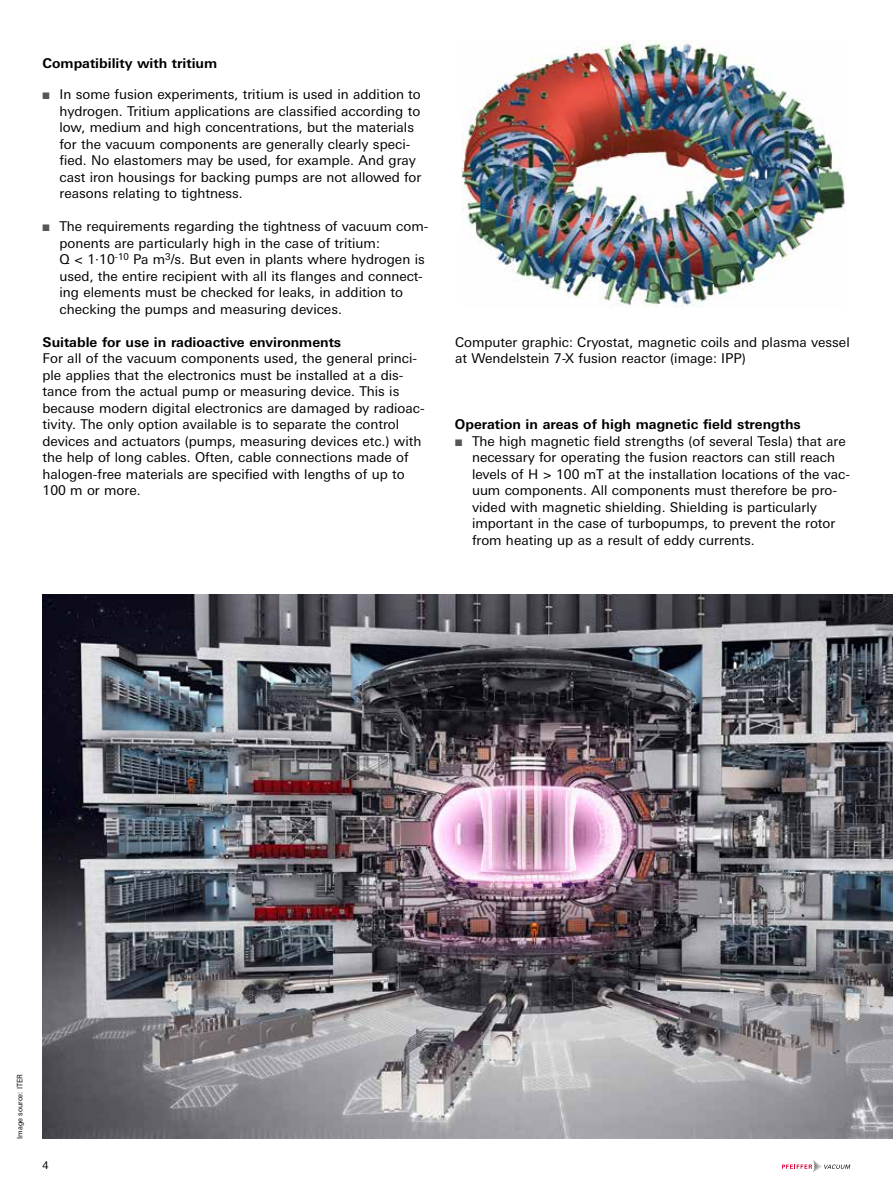
<style>
.page{position:relative;width:893px;height:1191px;background:#fff}
.page>*{position:absolute;margin:0;border:0;box-sizing:border-box;transform-origin:0 0}
.t1{font:13.5px/16.5px "Univers Next W1 G";color:#000}
.t2{font:700 13.5px "Univers Next W1 G";color:#000}
.t3{font:10.5px "Univers Next W1 G";color:#000}
.t4{font:7.5px "Univers Next W1 G";color:#000;scale:.95 1}
.s1{color:#565656}
</style>
<div class="page">
<svg style="left:782px;top:1160px;width:68px;height:12px"></svg>
<img style="left:43px;top:594px;width:850px;height:545px">
<img style="left:461px;top:40px;width:385px;height:267px">
<p class="t2" style="left:43px;top:55px;width:176px">Compatibility with tritium</p>
<p class="t1" style="left:60px;top:86px;width:363px;text-indent:-17px"><span class="s1">■</span> In some fusion experiments, tritium is used in addition to hydrogen. Tritium applications are classified according to low, medium and high concentrations, but the materials for the vacuum components are generally clearly speci&shy;fied. No elastomers may be used, for example. And gray cast iron housings for backing pumps are not allowed for reasons relating to tightness.</p>
<p class="t1" style="left:60px;top:218px;width:370px;text-indent:-17px"><span class="s1">■</span> The requirements regarding the tightness of vacuum com&shy;ponents are particularly high in the case of tritium:<br>Q &lt; 1·10<sup>-10</sup> Pa m<sup>3</sup>/s. But even in plants where hydrogen is used, the entire recipient with all its flanges and connect&shy;ing elements must be checked for leaks, in addition to checking the pumps and measuring devices.</p>
<p class="t2" style="left:43px;top:334px;width:300px">Suitable for use in radioactive environments</p>
<p class="t1" style="left:43px;top:350px;width:384px">For all of the vacuum components used, the general princi&shy;ple applies that the electronics must be installed at a dis&shy;tance from the actual pump or measuring device. This is because modern digital electronics are damaged by radioac&shy;tivity. The only option available is to separate the control devices and actuators (pumps, measuring devices etc.) with the help of long cables. Often, cable connections made of halogen-free materials are specified with lengths of up to 100 m or more.</p>
<p class="t1" style="left:455px;top:333px;width:396px">Computer graphic: Cryostat, magnetic coils and plasma vessel at Wendelstein 7-X fusion reactor (image: IPP)</p>
<p class="t2" style="left:455px;top:416px;width:347px">Operation in areas of high magnetic field strengths</p>
<p class="t1" style="left:472px;top:432px;width:379px;text-indent:-17px"><span class="s1">■</span> The high magnetic field strengths (of several Tesla) that are necessary for operating the fusion reactors can still reach levels of H &gt; 100 mT at the installation locations of the vac&shy;uum components. All components must therefore be pro&shy;vided with magnetic shielding. Shielding is particularly important in the case of turbopumps, to prevent the rotor from heating up as a result of eddy currents.</p>
<p class="t4" style="left:16px;top:1139px;width:70px;rotate:-90deg">Image source: ITER</p>
<p class="t3" style="left:43px;top:1159px;width:8px">4</p>
</div>
